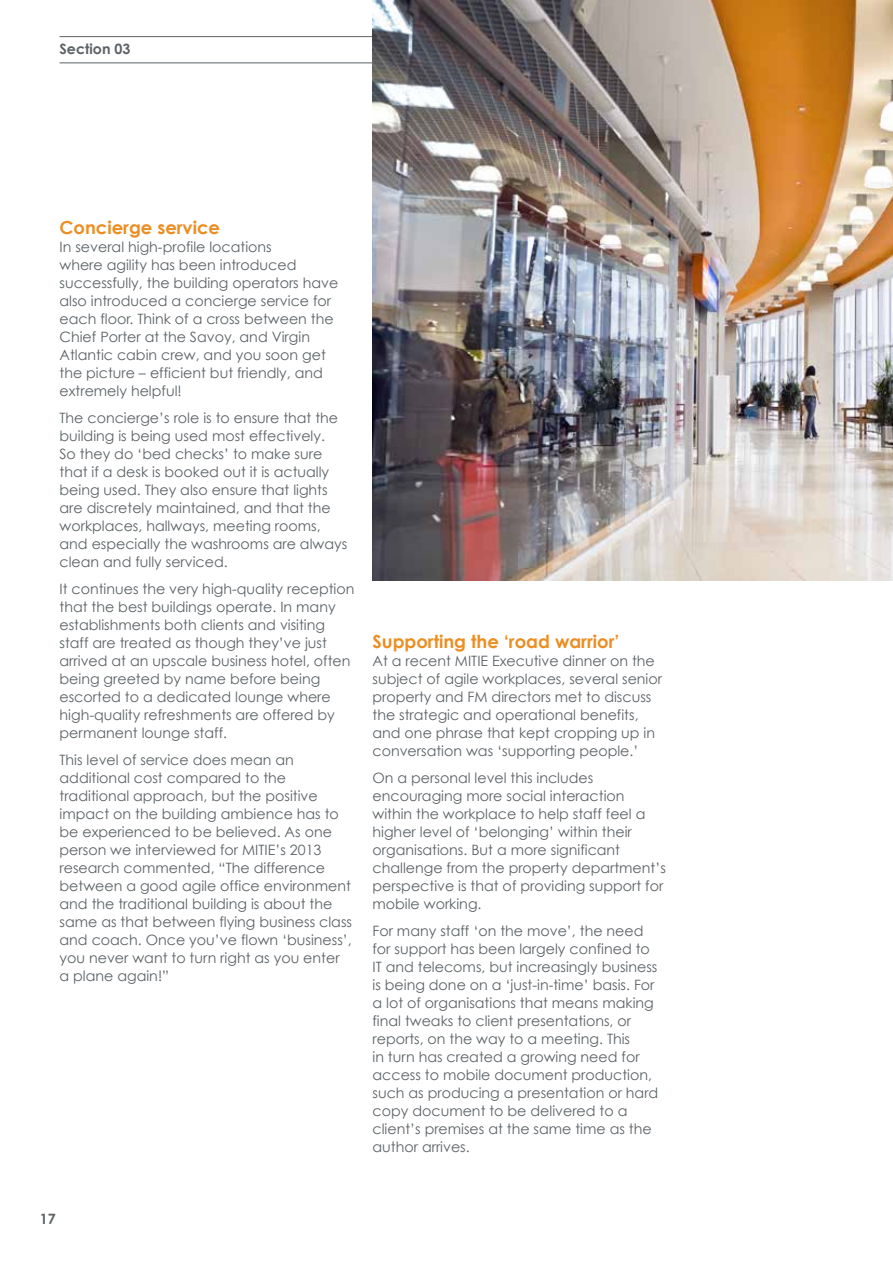
<style>
.page{position:relative;width:893px;height:1263px;background:#fff}
.page>*{position:absolute;margin:0;border:0;box-sizing:border-box;transform-origin:0 0}
.t1{font:700 18px "Century Gothic";color:#eb8e23}
.t2{font:14.25px/18px "Century Gothic";color:#5c6266}
.t3{font:700 14.25px "Century Gothic";color:#5c6266}
</style>
<div class="page">
<hr style="left:60px;top:36px;width:765px;height:1px;background:#5c6266">
<hr style="left:60px;top:63px;width:765px;height:1px;background:#5c6266">
<img style="left:372px;top:0;width:521px;height:580px">
<p class="t3" style="left:60px;top:40px;width:72px">Section 03</p>
<p class="t1" style="left:60px;top:216px;width:162px">Concierge service</p>
<p class="t2" style="left:60px;top:238px;width:280px">In several high-profile locations<br>where agility has been introduced successfully, the building operators have also introduced a concierge service for each floor. Think of a cross between the Chief Porter at the Savoy, and Virgin Atlantic cabin crew, and you soon get the picture – efficient but friendly, and extremely helpful!</p>
<p class="t2" style="left:60px;top:409px;width:289px">The concierge’s role is to ensure that the building is being used most effectively.<br>So they do ‘bed checks’ to make sure that if a desk is booked out it is actually being used. They also ensure that lights are discretely maintained, and that the workplaces, hallways, meeting rooms, and especially the washrooms are always clean and fully serviced.</p>
<p class="t2" style="left:60px;top:580px;width:296px">It continues the very high-quality reception that the best buildings operate. In many establishments both clients and visiting staff are treated as though they’ve just arrived at an upscale business hotel, often being greeted by name before being escorted to a dedicated lounge where high-quality refreshments are offered by permanent lounge staff.</p>
<p class="t2" style="left:60px;top:751px;width:294px">This level of service does mean an additional cost compared to the traditional approach, but the positive impact on the building ambience has to be experienced to be believed. As one person we interviewed for MITIE ’s 2013 research commented, “The difference between a good agile office environment and the traditional building is about the same as that between flying business class and coach. Once you’ve flown ‘business’, you never want to turn right as you enter a plane again!”</p>
<p class="t1" style="left:372px;top:630px;width:248px">Supporting the ‘road warrior’</p>
<p class="t2" style="left:372px;top:652px;width:291px">At a recent MITIE Executive dinner on the subject of agile workplaces, several senior property and FM directors met to discuss the strategic and operational benefits, and one phrase that kept cropping up in conversation was ‘supporting people.’</p>
<p class="t2" style="left:372px;top:769px;width:295px">On a personal level this includes encouraging more social interaction within the workplace to help staff feel a higher level of ‘belonging’ within their organisations. But a more significant challenge from the property department’s perspective is that of providing support for mobile working.</p>
<p class="t2" style="left:372px;top:922px;width:287px">For many staff ‘on the move’, the need for support has been largely confined to IT and telecoms, but increasingly business is being done on a ‘just-in-time’ basis. For a lot of organisations that means making final tweaks to client presentations, or reports, on the way to a meeting. This<br>in turn has created a growing need for access to mobile document production, such as producing a presentation or hard copy document to be delivered to a client’s premises at the same time as the author arrives.</p>
<p class="t3" style="left:40px;top:1210px;width:17px">17</p>
</div>
